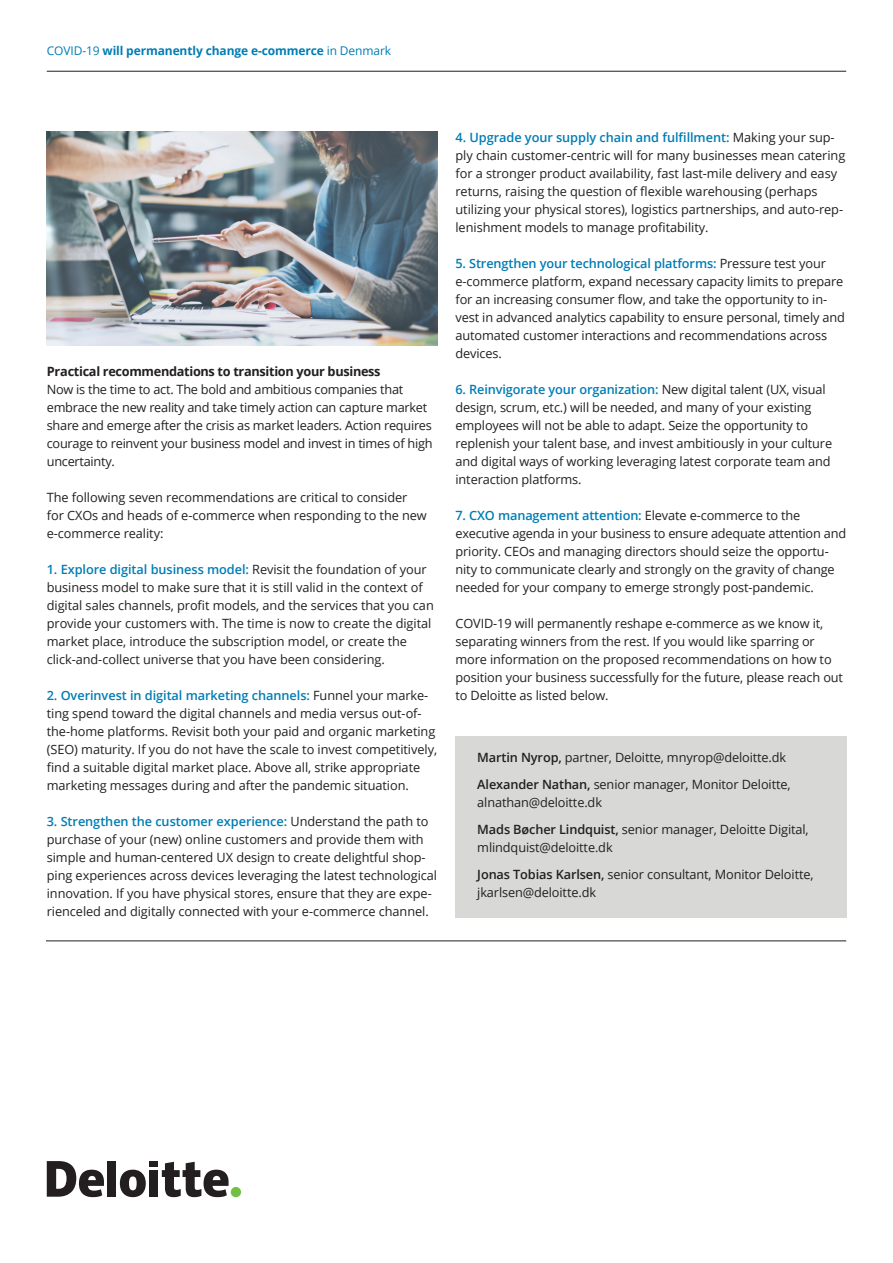
<style>
.page{position:relative;width:893px;height:1263px;background:#fff}
.page>*{position:absolute;margin:0;border:0;box-sizing:border-box;transform-origin:0 0}
.t1{font:12.75px/18px "Open Sans";letter-spacing:-.01em;color:#231f20}
.t2{font:700 12.75px "Open Sans";letter-spacing:-.025em;color:#231f20}
.t3{font:700 12px "Open Sans";letter-spacing:-.01em;color:#007db5}
.s1{font-weight:400}
.s2{font-weight:600;color:#007db5}
.s3{font-weight:600}
</style>
<div class="page">
<hr style="left:47px;top:71px;width:799px;height:1px;background:#231f20">
<img style="left:47px;top:132px;width:390px;height:213px">
<hr style="left:46px;top:940px;width:800px;height:1px;background:#231f20">
<div style="left:231px;top:1187px;width:10px;height:10px;background:#71bf44;border-radius:50%"></div>
<div style="left:107px;top:1161px;width:9px;height:36px;background:#231f20"></div>
<svg style="left:120px;top:1170px;width:26px;height:27px"></svg>
<div style="left:149px;top:1170px;width:9px;height:27px;background:#231f20"></div>
<div style="left:149px;top:1161px;width:9px;height:6px;background:#231f20"></div>
<svg style="left:162px;top:1162px;width:67px;height:35px"></svg>
<svg style="left:47px;top:1161px;width:57px;height:36px"></svg>
<div style="left:456px;top:736px;width:391px;height:181px;background:#d8d9d7"></div>
<p class="t3" style="left:47px;top:42px;width:346px"><span class="s1">COVID-19</span> will permanently change e-commerce <span class="s1">in Denmark</span></p>
<p class="t2" style="left:47px;top:362px;width:335px">Practical recommendations to transition your business</p>
<p class="t1" style="left:47px;top:380px;width:387px">Now is the time to act. The bold and ambitious companies that embrace the new reality and take timely action can capture market share and emerge after the crisis as market leaders. Action requires courage to reinvent your business model and invest in times of high uncertainty.</p>
<p class="t1" style="left:47px;top:488px;width:382px">The following seven recommendations are critical to consider for CXOs and heads of e-commerce when responding to the new e-commerce reality:</p>
<p class="t1" style="left:47px;top:560px;width:389px"><span class="s2">1. Explore digital business model:</span> Revisit the foundation of your business model to make sure that it is still valid in the context of digital sales channels, profit models, and the services that you can provide your customers with. The time is now to create the digital market place, introduce the subscription model, or create the click-and-collect universe that you have been considering.</p>
<p class="t1" style="left:47px;top:686px;width:392px"><span class="s2">2. Overinvest in digital marketing channels:</span> Funnel your marke&shy;ting spend toward the digital channels and media versus out-of&shy;the-home platforms. Revisit both your paid and organic marketing (SEO) maturity. If you do not have the scale to invest competitively, find a suitable digital market place. Above all, strike appropriate marketing messages during and after the pandemic situation.</p>
<p class="t1" style="left:47px;top:812px;width:392px"><span class="s2">3. Strengthen the customer experience:</span> Understand the path to purchase of your (new) online customers and provide them with simple and human-centered UX design to create delightful shop&shy;ping experiences across devices leveraging the latest technological innovation. If you have physical stores, ensure that they are expe&shy;rienceled and digitally connected with your e-commerce channel.</p>
<p class="t1" style="left:455px;top:128px;width:391px"><span class="s2">4. Upgrade your supply chain and fulfillment:</span> Making your sup&shy;ply chain customer-centric will for many businesses mean catering for a stronger product availability, fast last-mile delivery and easy returns, raising the question of flexible warehousing (perhaps utilizing your physical stores), logistics partnerships, and auto-rep&shy;lenishment models to manage profitability.</p>
<p class="t1" style="left:455px;top:254px;width:391px"><span class="s2">5. Strengthen your technological platforms:</span> Pressure test your e-commerce platform, expand necessary capacity limits to prepare for an increasing consumer flow, and take the opportunity to in&shy;vest in advanced analytics capability to ensure personal, timely and automated customer interactions and recommendations across devices.</p>
<p class="t1" style="left:455px;top:380px;width:378px"><span class="s2">6. Reinvigorate your organization:</span> New digital talent (UX, visual design, scrum, etc.) will be needed, and many of your existing employees will not be able to adapt. Seize the opportunity to replenish your talent base, and invest ambitiously in your culture and digital ways of working leveraging latest corporate team and interaction platforms.</p>
<p class="t1" style="left:455px;top:506px;width:392px"><span class="s2">7. CXO management attention:</span> Elevate e-commerce to the executive agenda in your business to ensure adequate attention and priority. CEOs and managing directors should seize the opportu&shy;nity to communicate clearly and strongly on the gravity of change needed for your company to emerge strongly post-pandemic.</p>
<p class="t1" style="left:455px;top:614px;width:389px">COVID-19 will permanently reshape e-commerce as we know it, separating winners from the rest. If you would like sparring or more information on the proposed recommendations on how to position your business successfully for the future, please reach out to Deloitte as listed below.</p>
<p class="t1" style="left:477px;top:743px;width:315px;line-height:27px"><span class="s3">Martin Nyrop,</span> partner, Deloitte, mnyrop@deloitte.dk<br><span class="s3">Alexander Nathan,</span> senior manager, Monitor Deloitte,</p>
<p class="t1" style="left:477px;top:788px;width:333px;line-height:27px">alnathan@deloitte.dk<br><span class="s3">Mads Bøcher Lindquist,</span> senior manager, Deloitte Digital,</p>
<p class="t1" style="left:477px;top:833px;width:338px;line-height:27px">mlindquist@deloitte.dk<br><span class="s3">Jonas Tobias Karlsen,</span> senior consultant, Monitor Deloitte,</p>
<p class="t1" style="left:477px;top:883px;width:120px">jkarlsen@deloitte.dk</p>
</div>
